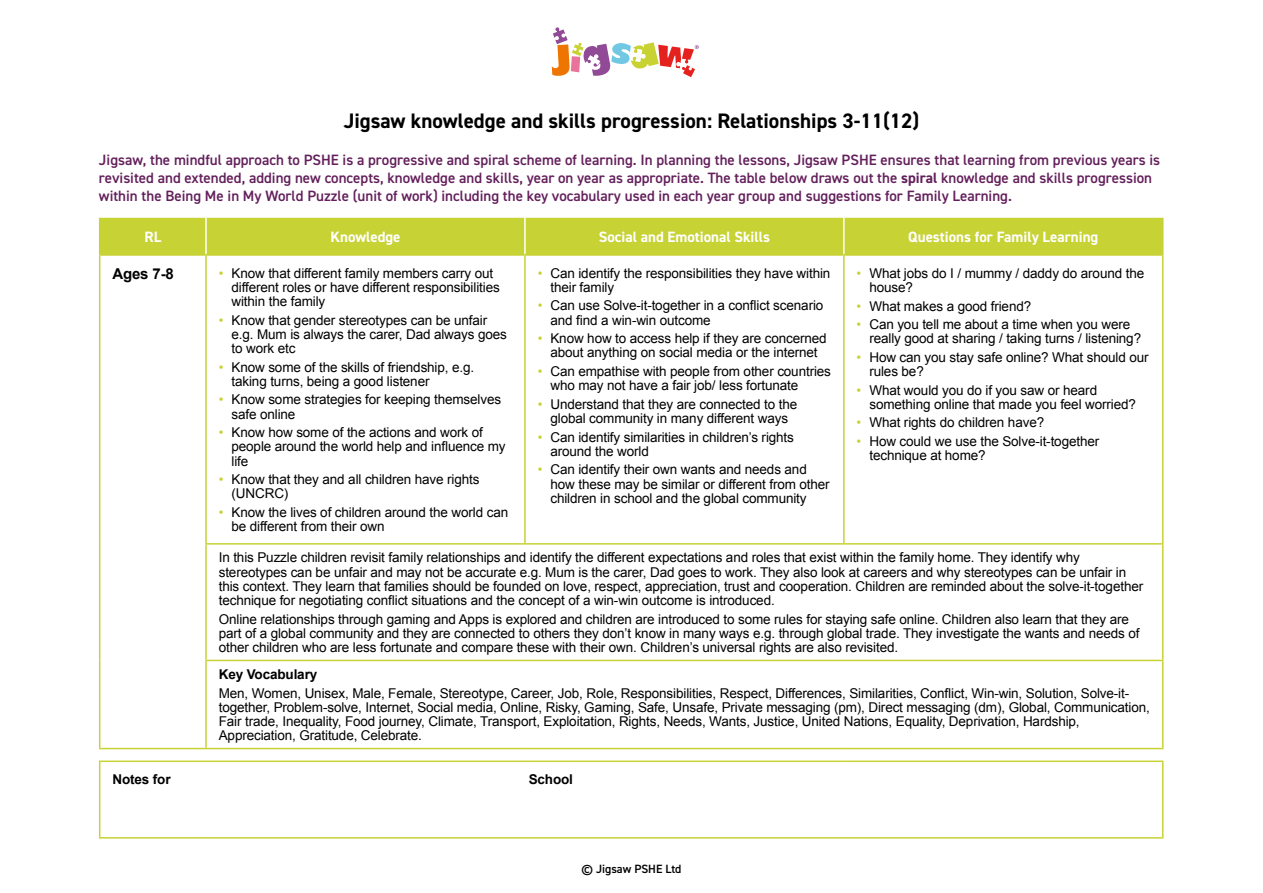
<style>
.page{position:relative;width:1263px;height:893px;background:#fff}
.page>*{position:absolute;margin:0;border:0;box-sizing:border-box;transform-origin:0 0}
.t1{font:700 21px "DIN2014";color:#000}
.t2{font:600 15px/18px "DIN2014";color:#631f5b}
.t3{font:700 15px "DIN2014";color:#fff}
.t4{font:700 15px "Arial";color:#000}
.t5{font:13.5px/14.2px "Arial";letter-spacing:-.01em;color:#000}
.t6{font:700 13.5px "Arial";letter-spacing:-.01em;color:#000}
.t7{font:600 12px "DIN2014";color:#000}
.s1{font-weight:700}
.s2{color:#c7d234}
</style>
<div class="page">
<svg style="left:552px;top:27px;width:147px;height:50px"></svg>
<div style="left:100px;top:218px;width:1062px;height:36px;background:#c7d234"></div>
<hr style="left:205px;top:218px;width:2px;height:36px;background:#fff">
<hr style="left:524px;top:218px;width:2px;height:36px;background:#fff">
<hr style="left:843px;top:218px;width:2px;height:36px;background:#fff">
<hr style="left:99px;top:218px;width:1px;height:36px;background:#c7d234">
<hr style="left:1162px;top:218px;width:1px;height:36px;background:#c7d234">
<hr style="left:99px;top:256px;width:1px;height:288px;background:#c7d234">
<hr style="left:99px;top:544px;width:1px;height:116px;background:#c7d234">
<hr style="left:99px;top:660px;width:1px;height:88px;background:#c7d234">
<hr style="left:99px;top:254px;width:107px;height:2px;background:#c7d234">
<hr style="left:205px;top:256px;width:2px;height:287px;background:#c7d234">
<hr style="left:206px;top:254px;width:319px;height:2px;background:#c7d234">
<hr style="left:524px;top:256px;width:2px;height:287px;background:#c7d234">
<hr style="left:525px;top:254px;width:319px;height:2px;background:#c7d234">
<hr style="left:843px;top:256px;width:2px;height:287px;background:#c7d234">
<hr style="left:844px;top:254px;width:319px;height:2px;background:#c7d234">
<hr style="left:1162px;top:256px;width:1px;height:287px;background:#c7d234">
<hr style="left:205px;top:545px;width:2px;height:115px;background:#c7d234">
<hr style="left:205px;top:543px;width:320px;height:2px;background:#c7d234">
<hr style="left:525px;top:543px;width:319px;height:2px;background:#c7d234">
<hr style="left:844px;top:543px;width:319px;height:2px;background:#c7d234">
<hr style="left:1162px;top:545px;width:1px;height:115px;background:#c7d234">
<hr style="left:99px;top:762px;width:1px;height:75px;background:#c7d234">
<hr style="left:99px;top:748px;width:107px;height:1px;background:#c7d234">
<hr style="left:99px;top:760px;width:107px;height:2px;background:#c7d234">
<hr style="left:206px;top:760px;width:319px;height:2px;background:#c7d234">
<hr style="left:525px;top:760px;width:319px;height:2px;background:#c7d234">
<hr style="left:844px;top:760px;width:319px;height:2px;background:#c7d234">
<hr style="left:99px;top:837px;width:107px;height:2px;background:#c7d234">
<hr style="left:206px;top:837px;width:319px;height:2px;background:#c7d234">
<hr style="left:525px;top:837px;width:319px;height:2px;background:#c7d234">
<hr style="left:844px;top:837px;width:319px;height:2px;background:#c7d234">
<hr style="left:205px;top:661px;width:2px;height:87px;background:#c7d234">
<hr style="left:205px;top:660px;width:320px;height:1px;background:#c7d234">
<hr style="left:525px;top:660px;width:319px;height:1px;background:#c7d234">
<hr style="left:844px;top:660px;width:319px;height:1px;background:#c7d234">
<hr style="left:206px;top:748px;width:319px;height:1px;background:#c7d234">
<hr style="left:525px;top:748px;width:319px;height:1px;background:#c7d234">
<hr style="left:844px;top:748px;width:319px;height:1px;background:#c7d234">
<hr style="left:1162px;top:661px;width:1px;height:87px;background:#c7d234">
<hr style="left:1162px;top:762px;width:1px;height:75px;background:#c7d234">
<h1 class="t1" style="left:344px;top:107px;width:577px">Jigsaw knowledge and skills progression: Relationships 3-11(12)</h1>
<p class="t2" style="left:99px;top:151px;width:1063px">Jigsaw, the mindful approach to PSHE is a progressive and spiral scheme of learning. In planning the lessons, Jigsaw PSHE ensures that learning from previous years is revisited and extended, adding new concepts, knowledge and skills, year on year as appropriate. The table below draws out the <span class="s1">spiral</span> knowledge and skills progression within the Being Me in My World Puzzle (unit of work) including the key vocabulary used in each year group and suggestions for Family Learning.</p>
<p class="t3" style="left:144px;top:227px;width:18px">RL</p>
<p class="t3" style="left:330px;top:227px;width:72px">Knowledge</p>
<p class="t3" style="left:599px;top:227px;width:173px">Social and Emotional Skills</p>
<p class="t3" style="left:908px;top:227px;width:192px">Questions for Family Learning</p>
<p class="t4" style="left:112px;top:263px;width:63px">Ages 7-8</p>
<p class="t5" style="left:231px;top:266px;width:270px;text-indent:-13px"><span class="s2">•</span> Know that different family members carry out different roles or have different responsibilities within the family</p>
<p class="t5" style="left:231px;top:313px;width:277px;text-indent:-13px"><span class="s2">•</span> Know that gender stereotypes can be unfair e.g. Mum is always the carer, Dad always goes to work etc</p>
<p class="t5" style="left:231px;top:360px;width:244px;text-indent:-13px"><span class="s2">•</span> Know some of the skills of friendship, e.g. taking turns, being a good listener</p>
<p class="t5" style="left:231px;top:393px;width:271px;text-indent:-13px"><span class="s2">•</span> Know some strategies for keeping themselves safe online</p>
<p class="t5" style="left:231px;top:425px;width:276px;text-indent:-13px"><span class="s2">•</span> Know how some of the actions and work of people around the world help and influence my life</p>
<p class="t5" style="left:231px;top:472px;width:249px;text-indent:-13px"><span class="s2">•</span> Know that they and all children have rights (UNCRC)</p>
<p class="t5" style="left:231px;top:505px;width:278px;text-indent:-13px"><span class="s2">•</span> Know the lives of children around the world can be different from their own</p>
<p class="t5" style="left:550px;top:266px;width:282px;text-indent:-13px"><span class="s2">•</span> Can identify the responsibilities they have within their family</p>
<p class="t5" style="left:550px;top:299px;width:274px;text-indent:-13px"><span class="s2">•</span> Can use Solve-it-together in a conflict scenario and find a win-win outcome</p>
<p class="t5" style="left:538px;top:331px;width:290px;text-align:center"><span class="s2">•</span> Know how to access help if they are concerned about anything on social media or the internet</p>
<p class="t5" style="left:550px;top:364px;width:282px;text-indent:-13px"><span class="s2">•</span> Can empathise with people from other countries who may not have a fair job/ less fortunate</p>
<p class="t5" style="left:538px;top:397px;width:261px;text-align:center"><span class="s2">•</span> Understand that they are connected to the global community in many different ways</p>
<p class="t5" style="left:550px;top:430px;width:245px;text-indent:-13px"><span class="s2">•</span> Can identify similarities in children’s rights around the world</p>
<p class="t5" style="left:550px;top:463px;width:281px;text-indent:-13px"><span class="s2">•</span> Can identify their own wants and needs and how these may be similar or different from other children in school and the global community</p>
<p class="t5" style="left:869px;top:266px;width:276px;text-indent:-13px"><span class="s2">•</span> What jobs do I / mummy / daddy do around the house?</p>
<p class="t5" style="left:857px;top:299px;width:176px"><span class="s2">•</span> What makes a good friend?</p>
<p class="t5" style="left:869px;top:317px;width:273px;text-indent:-13px"><span class="s2">•</span> Can you tell me about a time when you were really good at sharing / taking turns / listening?</p>
<p class="t5" style="left:869px;top:350px;width:281px;text-indent:-13px"><span class="s2">•</span> How can you stay safe online? What should our rules be?</p>
<p class="t5" style="left:869px;top:383px;width:268px;text-indent:-13px"><span class="s2">•</span> What would you do if you saw or heard something online that made you feel worried?</p>
<p class="t5" style="left:857px;top:416px;width:189px"><span class="s2">•</span> What rights do children have?</p>
<p class="t5" style="left:869px;top:434px;width:231px;text-indent:-13px"><span class="s2">•</span> How could we use the Solve-it-together technique at home?</p>
<p class="t5" style="left:219px;top:551px;width:926px">In this Puzzle children revisit family relationships and identify the different expectations and roles that exist within the family home. They identify why stereotypes can be unfair and may not be accurate e.g. Mum is the carer, Dad goes to work. They also look at careers and why stereotypes can be unfair in this context. They learn that families should be founded on love, respect, appreciation, trust and cooperation. Children are reminded about the solve-it-together technique for negotiating conflict situations and the concept of a win-win outcome is introduced.</p>
<p class="t5" style="left:219px;top:612px;width:922px">Online relationships through gaming and Apps is explored and children are introduced to some rules for staying safe online. Children also learn that they are part of a global community and they are connected to others they don’t know in many ways e.g. through global trade. They investigate the wants and needs of other children who are less fortunate and compare these with their own. Children’s universal rights are also revisited.</p>
<p class="t6" style="left:219px;top:665px;width:100px">Key Vocabulary</p>
<p class="t5" style="left:219px;top:686px;width:933px">Men, Women, Unisex, Male, Female, Stereotype, Career, Job, Role, Responsibilities, Respect, Differences, Similarities, Conflict, Win-win, Solution, Solve-it&shy;together, Problem-solve, Internet, Social media, Online, Risky, Gaming, Safe, Unsafe, Private messaging (pm), Direct messaging (dm), Global, Communication, Fair trade, Inequality, Food journey, Climate, Transport, Exploitation, Rights, Needs, Wants, Justice, United Nations, Equality, Deprivation, Hardship, Appreciation, Gratitude, Celebrate.</p>
<p class="t6" style="left:112px;top:771px;width:60px">Notes for</p>
<p class="t6" style="left:529px;top:771px;width:46px">School</p>
<p class="t7" style="left:581px;top:861px;width:102px">© Jigsaw PSHE Ltd</p>
</div>
